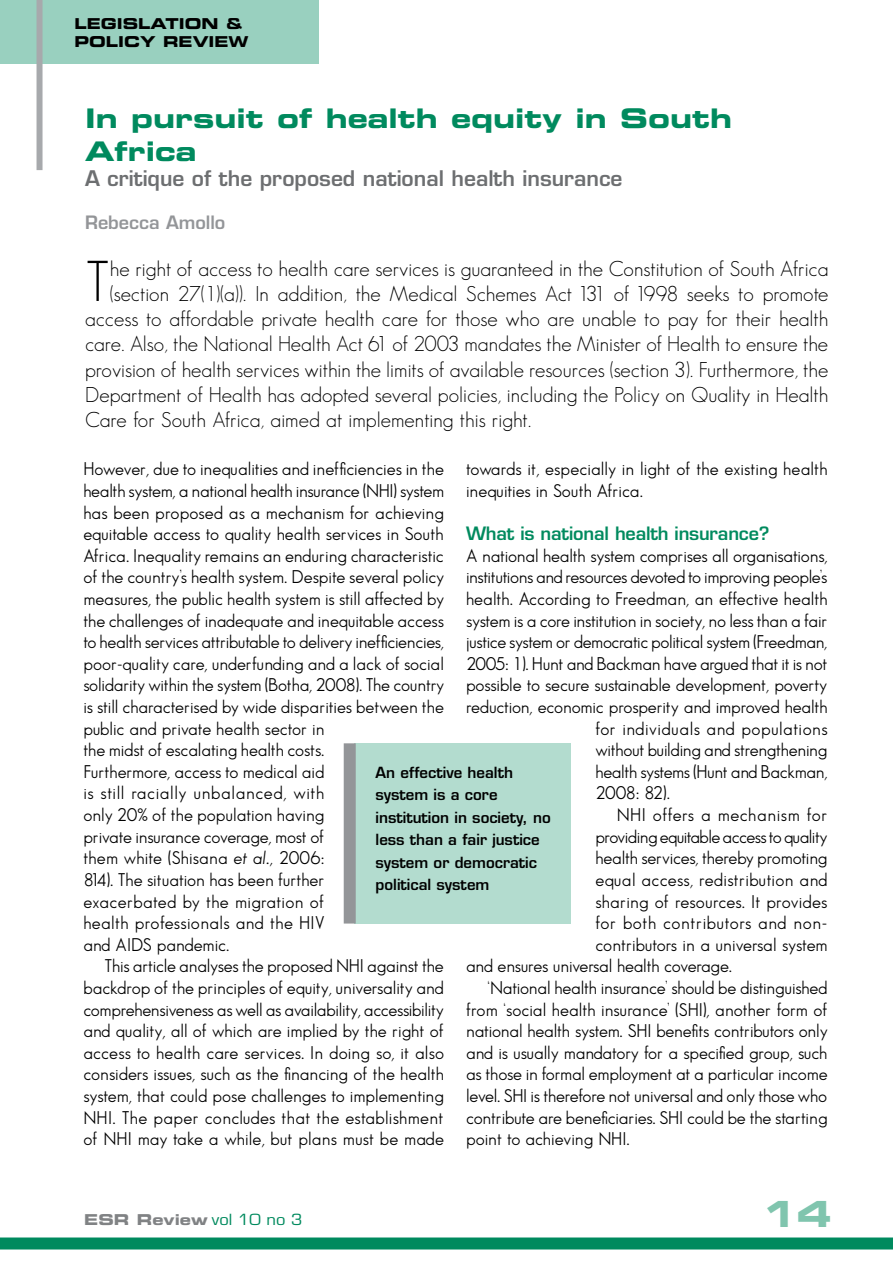
<style>
.page{position:relative;width:893px;height:1263px;background:#fff}
.page>*{position:absolute;margin:0;border:0;box-sizing:border-box;transform-origin:0 0}
.t1{font:56.25px "Sans Serif FLF";color:#000}
.t2{font:36px "Eurostile Bold Extended Two";color:#80c5ae}
.t3{font:27px/32.4px "Eurostile Bold Extended Two";color:#008a5e}
.t4{font:21px "Sans Serif FLF";color:#000}
.t5{font:600 21px "Eurostile";color:#6d6f71}
.t6{font:18px/21.6px "Sans Serif Book FLF";letter-spacing:-.01em;color:#000}
.t7{font:18px/21.6px "Sans Serif Book FLF";letter-spacing:.01em;color:#000}
.t8{font:18px "Sans Serif Book FLF";letter-spacing:-.03em;color:#000}
.t9{font:600 18px "Eurostile";letter-spacing:-.01em;color:#008a5e}
.t10{font:18px "Sans Serif Book FLF";letter-spacing:.015em;color:#000}
.t11{font:18px "Sans Serif Book FLF";letter-spacing:.025em;color:#000}
.t12{font:18px "Sans Serif Book FLF";letter-spacing:.03em;color:#000}
.t13{font:18px "Sans Serif Book FLF";letter-spacing:.035em;color:#000}
.t14{font:600 18px "Eurostile";color:#939598}
.t15{font:600 15px/22.5px "Eurostile";color:#000}
.t16{font:15px/18px "Eurostile Bold Extended Two";color:#000}
.t17{font:15px "Eurostile Bold Extended Two";color:#808284}
.s1{font-style:italic}
.s2{font-family:"Eurostile";color:#008a5e}
</style>
<div class="page">
<div style="left:0;top:0;width:319px;height:64px;background:#99d0bf"></div>
<div style="left:37px;top:0;width:6px;height:170px;background:#a7a9ac"></div>
<div style="left:0;top:1237px;width:893px;height:12px;background:#008a5e"></div>
<div style="left:354px;top:743px;width:217px;height:181px;background:#b3dccf"></div>
<div style="left:344px;top:743px;width:12px;height:180px;background:#939598"></div>
<p class="t16" style="left:74px;top:14px;width:176px">LEGISLATION &amp;<br>POLICY REVIEW</p>
<h3 class="t3" style="left:85px;top:102px;width:648px">In pursuit of health equity in South<br>Africa</h3>
<p class="t5" style="left:85px;top:165px;width:539px">A critique of the proposed national health insurance</p>
<p class="t14" style="left:85px;top:211px;width:142px">Rebecca Amollo</p>
<h1 class="t1" style="left:85px;top:250px;width:26px">T</h1>
<p class="t4" style="left:110px;top:257px;width:720px">he right of access to health care services is guaranteed in the Constitution of South Africa</p>
<p class="t4" style="left:110px;top:282px;width:720px">(section 27(1)(a)). In addition, the Medical Schemes Act 131 of 1998 seeks to promote</p>
<p class="t4" style="left:85px;top:307px;width:745px">access to affordable private health care for those who are unable to pay for their health</p>
<p class="t4" style="left:85px;top:332px;width:745px">care. Also, the National Health Act 61 of 2003 mandates the Minister of Health to ensure the</p>
<p class="t4" style="left:85px;top:358px;width:745px">provision of health services within the limits of available resources (section 3). Furthermore, the</p>
<p class="t4" style="left:85px;top:383px;width:745px">Department of Health has adopted several policies, including the Policy on Quality in Health</p>
<p class="t4" style="left:85px;top:408px;width:448px">Care for South Africa, aimed at implementing this right.</p>
<p class="t6" style="left:83px;top:458px;width:362px">However, due to inequalities and inefficiencies in the health system, a national health insurance (NHI) system has been proposed as a mechanism for achieving equitable access to quality health services in South Africa. Inequality remains an enduring characteristic of the country’s health system. Despite several policy measures, the public health system is still affected by the challenges of inadequate and inequitable access to health services attributable to delivery inefficiencies, poor-quality care, underfunding and a lack of social solidarity within the system (Botha, 2008). The country is still characterised by wide disparities between the public and private health sector in<br>the midst of escalating health costs.<br>Furthermore, access to medical aid<br>is still racially unbalanced, with<br>only 20% of the population having<br>private insurance coverage, most of<br>them white (Shisana <span class="s1">et al.</span>, 2006:<br>814). The situation has been further<br>exacerbated by the migration of<br>health professionals and the HIV<br>and AIDS pandemic.</p>
<p class="t6" style="left:83px;top:955px;width:362px;text-align:justify;text-indent:21px">This article analyses the proposed NHI against the backdrop of the principles of equity, universality and comprehensiveness as well as availability, accessibility and quality, all of which are implied by the right of access to health care services. In doing so, it also considers issues, such as the financing of the health system, that could pose challenges to implementing NHI. The paper concludes that the establishment of NHI may take a while, but plans must be made</p>
<p class="t7" style="left:466px;top:458px;width:363px">towards it, especially in light of the existing health inequities in South Africa.</p>
<p class="t9" style="left:466px;top:522px;width:305px">What is national health insurance?</p>
<p class="t6" style="left:466px;top:545px;width:363px">A national health system comprises all organisations,</p>
<p class="t6" style="left:466px;top:566px;width:363px">institutions and resources devoted to improving people’s</p>
<p class="t6" style="left:466px;top:588px;width:363px">health. According to Freedman, an effective health</p>
<p class="t6" style="left:466px;top:609px;width:363px">system is a core institution in society, no less than a fair</p>
<p class="t6" style="left:466px;top:631px;width:363px">justice system or democratic political system (Freedman,</p>
<p class="t6" style="left:466px;top:653px;width:363px">2005: 1). Hunt and Backman have argued that it is not</p>
<p class="t6" style="left:466px;top:674px;width:363px">possible to secure sustainable development, poverty</p>
<p class="t6" style="left:466px;top:696px;width:363px">reduction, economic prosperity and improved health</p>
<p class="t11" style="left:595px;top:718px;width:234px">for individuals and populations</p>
<p class="t6" style="left:595px;top:739px;width:233px">without building and strengthening</p>
<p class="t6" style="left:595px;top:761px;width:234px">health systems (Hunt and Backman,</p>
<p class="t6" style="left:595px;top:782px;width:76px">2008: 82).</p>
<p class="t13" style="left:617px;top:804px;width:212px">NHI offers a mechanism for</p>
<p class="t8" style="left:595px;top:826px;width:233px">providing equitable access to quality</p>
<p class="t6" style="left:595px;top:847px;width:234px">health services, thereby promoting</p>
<p class="t10" style="left:595px;top:869px;width:234px">equal access, redistribution and</p>
<p class="t7" style="left:595px;top:890px;width:233px">sharing of resources. It provides</p>
<p class="t12" style="left:595px;top:912px;width:233px">for both contributors and non-</p>
<p class="t6" style="left:595px;top:933px;width:234px">contributors in a universal system</p>
<p class="t6" style="left:466px;top:955px;width:267px">and ensures universal health coverage.</p>
<p class="t6" style="left:487px;top:977px;width:342px">‘National health insurance’ should be distinguished</p>
<p class="t6" style="left:466px;top:998px;width:363px">from ‘social health insurance’ (SHI), another form of</p>
<p class="t6" style="left:466px;top:1020px;width:363px">national health system. SHI benefits contributors only</p>
<p class="t6" style="left:466px;top:1041px;width:363px">and is usually mandatory for a specified group, such</p>
<p class="t6" style="left:466px;top:1063px;width:363px">as those in formal employment at a particular income</p>
<p class="t6" style="left:466px;top:1085px;width:362px">level. SHI is therefore not universal and only those who</p>
<p class="t6" style="left:466px;top:1106px;width:363px">contribute are beneficiaries. SHI could be the starting</p>
<p class="t6" style="left:466px;top:1128px;width:165px">point to achieving NHI.</p>
<p class="t15" style="left:376px;top:761px;width:177px">An effective health system is a core institution in society, no less than a fair justice system or democratic political system</p>
<p class="t17" style="left:84px;top:1209px;width:220px">ESR Review <span class="s2">vol 10 no 3</span></p>
<h2 class="t2" style="left:761px;top:1188px;width:69px">14</h2>
</div>
